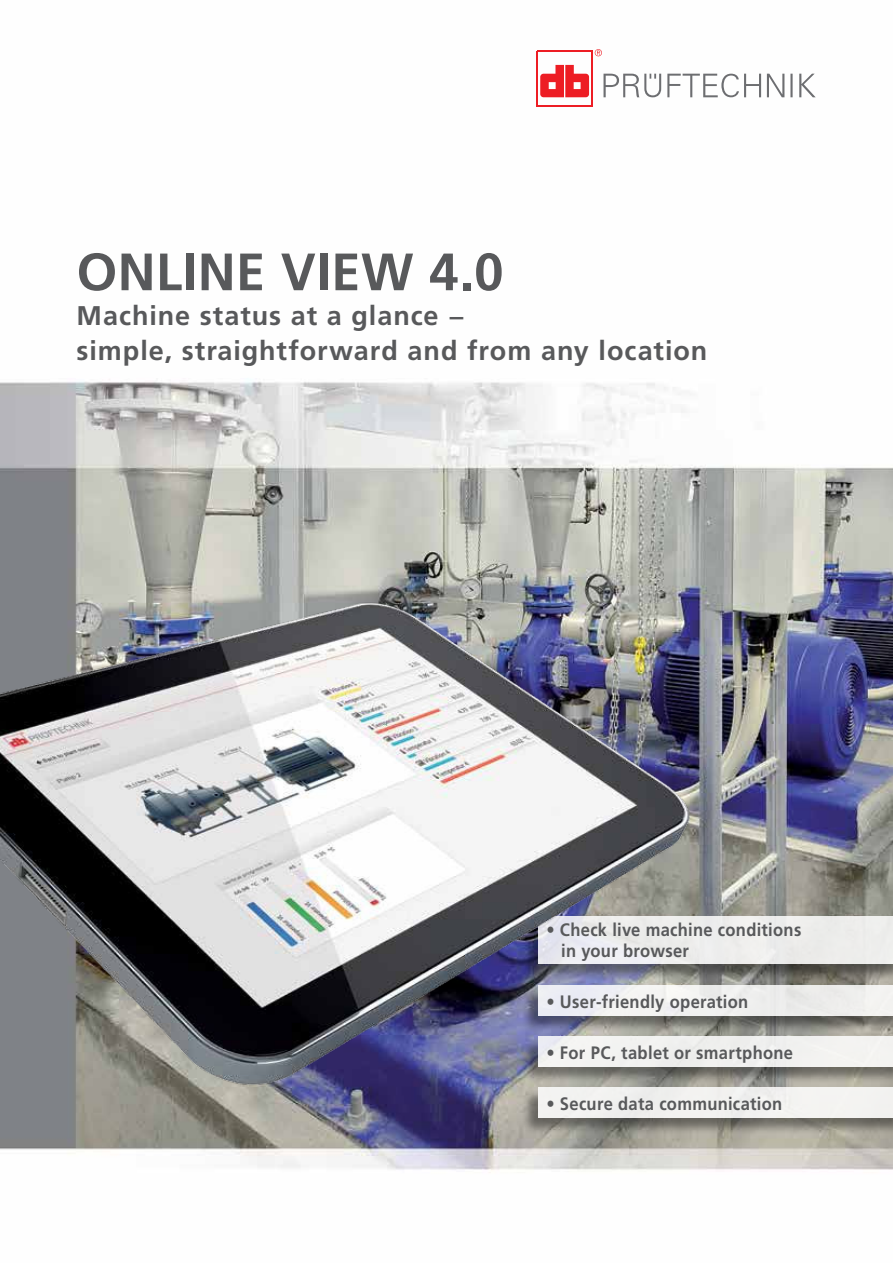
<style>
.page{position:relative;width:893px;height:1263px;background:#fff}
.page>*{position:absolute;margin:0;border:0;box-sizing:border-box;transform-origin:0 0}
.t1{font:700 52.5px "Frutiger";letter-spacing:.01em;color:#58595b}
.t2{font:700 27px/35.1px "Frutiger";letter-spacing:.035em;color:#58595b}
.t3{font:700 18px/21.6px "Frutiger";letter-spacing:.02em;color:#58595b;scale:.92 1}
.s1{font-weight:400}
</style>
<div class="page">
<img style="left:0;top:50px;width:893px;height:1123px">
<div style="left:521px;top:1088px;width:372px;height:46px;background:#000;opacity:.5"></div>
<div style="left:538px;top:1087px;width:355px;height:31px;background:#f3f2f0"></div>
<div style="left:521px;top:986px;width:372px;height:46px;background:#000;opacity:.5"></div>
<div style="left:538px;top:985px;width:355px;height:31px;background:#eeeeed"></div>
<div style="left:521px;top:917px;width:372px;height:64px;background:#000;opacity:.5"></div>
<div style="left:538px;top:916px;width:355px;height:48px;background:#ededec"></div>
<div style="left:521px;top:1037px;width:372px;height:46px;background:#000;opacity:.5"></div>
<div style="left:538px;top:1036px;width:355px;height:31px;background:#f1f1f0"></div>
<img style="left:0;top:591px;width:693px;height:513px">
<svg style="left:595px;top:49px;width:7px;height:7px"></svg>
<svg style="left:603px;top:74px;width:213px;height:23px"></svg>
<hr style="left:537px;top:51px;width:55px;height:1px;background:#ed1d24">
<hr style="left:537px;top:51px;width:1px;height:56px;background:#ed1d24">
<hr style="left:591px;top:51px;width:1px;height:56px;background:#ed1d24">
<hr style="left:537px;top:105px;width:55px;height:2px;background:#ed1d24">
<svg style="left:540px;top:65px;width:49px;height:32px"></svg>
<h1 class="t1" style="left:77px;top:250px;width:428px">ONLINE VIEW 4.0</h1>
<h2 class="t2" style="left:77px;top:300px;width:632px">Machine status at a glance <span class="s1">−<br></span>simple, straightforward and from any location</h2>
<p class="t3" style="left:561px;top:920px;width:262px;text-indent:-15px">• Check live machine conditions in your browser</p>
<p class="t3" style="left:546px;top:993px;width:221px">• User-friendly operation</p>
<p class="t3" style="left:546px;top:1044px;width:270px">• For PC, tablet or smartphone</p>
<p class="t3" style="left:546px;top:1095px;width:258px">• Secure data communication</p>
</div>
